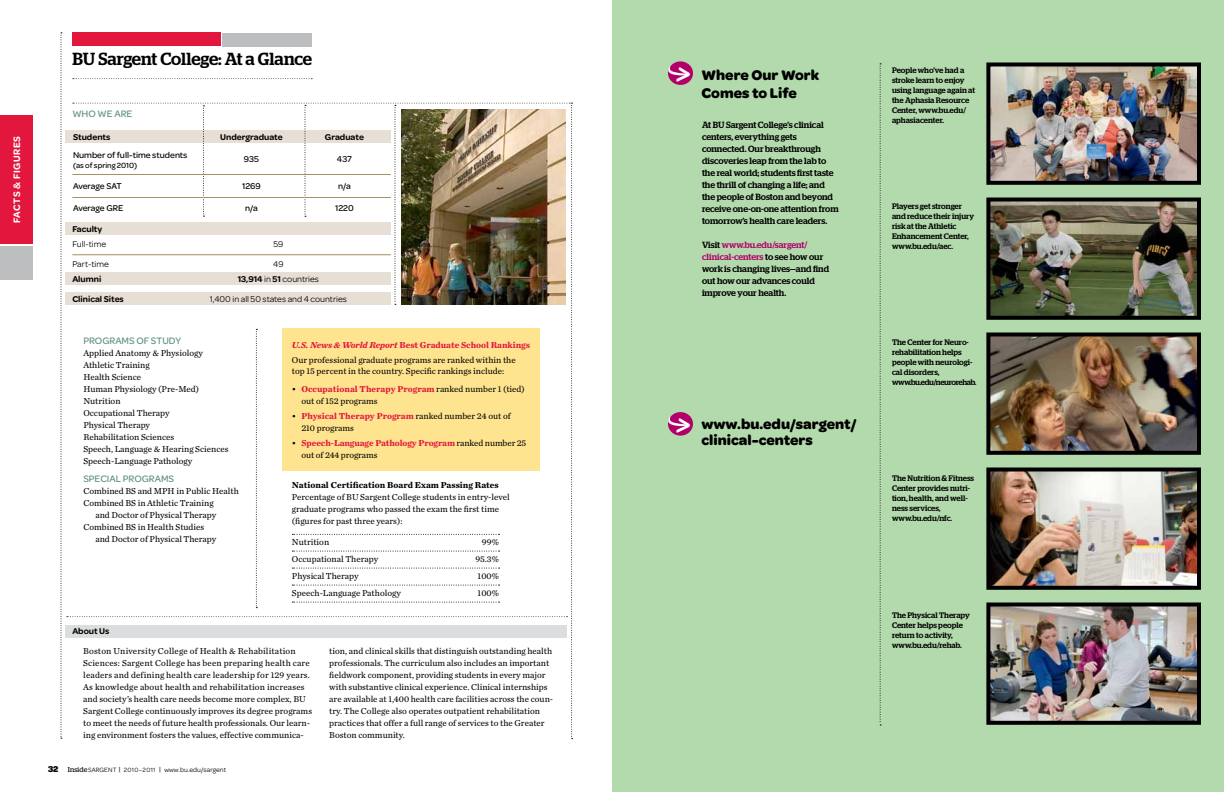
<style>
.page{position:relative;width:1224px;height:792px;background:#fff}
.page>*{position:absolute;margin:0;border:0;box-sizing:border-box;transform-origin:0 0}
.t1{font:italic 500 32.3px "Omnes";color:#fff}
.t2{font:500 17.5px "Stag";letter-spacing:-.005em;color:#000}
.t3{font:700 15px/16px "Omnes";color:#000}
.t4{font:500 10px "Omnes";color:#649581}
.t5{font:600 10px "Omnes";letter-spacing:.05em;color:#fff}
.t6{font:9px/12px "Chronicle Text G2";color:#000}
.t7{font:500 9px/12px "Stag";letter-spacing:-.005em;color:#000}
.t8{font:9px "Omnes";color:#000}
.t9{font:500 9px "Omnes";color:#000}
.t10{font:600 9px "Omnes";color:#000}
.t11{font:700 9px "Chronicle Text G2";color:#000}
.t12{font:500 8px/10px "Stag";color:#000}
.t13{font:500 8px "Omnes";color:#000}
.t14{font:7px "Omnes";letter-spacing:.01em;color:#000}
.s1{font-weight:600}
.s2{font-weight:700;font-style:italic;color:#e3173e}
.s3{font-weight:700;color:#e3173e}
.s4{font-weight:700;font-size:9px}
.s5{font-family:"Stag"}
.s6{font-size:6.6px}
.s7{font-size:6.5px}
.s8{color:#b10069}
</style>
<div class="page">
<div style="left:0;top:246px;width:32px;height:34px;background:#bcbec0"></div>
<div style="left:0;top:115px;width:32px;height:129px;background:#e3173e"></div>
<svg style="left:61px;top:32px;width:512px;height:707px"></svg>
<div style="left:612px;top:0;width:612px;height:792px;background:#b3daac"></div>
<svg style="left:880px;top:64px;width:1px;height:662px"></svg>
<img style="left:991px;top:337px;width:205px;height:113px">
<div style="left:986px;top:332px;width:215px;height:123px;border:4px solid #000"></div>
<img style="left:991px;top:473px;width:205px;height:112px">
<div style="left:986px;top:468px;width:215px;height:122px;border:4px solid #000"></div>
<img style="left:991px;top:607px;width:205px;height:113px">
<div style="left:986px;top:602px;width:215px;height:123px;border:4px solid #000"></div>
<img style="left:991px;top:203px;width:205px;height:112px">
<div style="left:986px;top:198px;width:215px;height:122px;border:4px solid #000"></div>
<img style="left:991px;top:67px;width:205px;height:113px">
<div style="left:986px;top:62px;width:215px;height:123px;border:4px solid #000"></div>
<div style="left:668px;top:412px;width:25px;height:24px;background:#b10069;border-radius:50%"></div>
<svg style="left:668px;top:416px;width:21px;height:11px"></svg>
<div style="left:668px;top:61px;width:25px;height:24px;background:#b10069;border-radius:50%"></div>
<svg style="left:668px;top:65px;width:22px;height:11px"></svg>
<p class="t5" style="left:11px;top:223px;width:89px;rotate:-90deg">Facts &amp; Figures</p>
<h2 class="t2" style="left:73px;top:49px;width:241px">BU Sargent College: At a Glance</h2>
<p class="t4" style="left:72px;top:108px;width:62px">Who we are</p>
<p class="t10" style="left:73px;top:131px;width:39px">Students</p>
<p class="t10" style="left:220px;top:131px;width:64px">Undergraduate</p>
<p class="t10" style="left:325px;top:131px;width:41px">Graduate</p>
<p class="t9" style="left:73px;top:150px;width:116px">Number of full-time students</p>
<p class="t13" style="left:73px;top:160px;width:66px">(as of spring 2010)</p>
<p class="t9" style="left:244px;top:154px;width:17px">935</p>
<p class="t9" style="left:337px;top:154px;width:16px">437</p>
<p class="t9" style="left:73px;top:181px;width:50px">Average SAT</p>
<p class="t9" style="left:242px;top:181px;width:20px">1269</p>
<p class="t9" style="left:338px;top:181px;width:14px">n/a</p>
<p class="t9" style="left:73px;top:203px;width:40px">Average GRE</p>
<p class="t9" style="left:245px;top:203px;width:14px">n/a</p>
<p class="t9" style="left:335px;top:203px;width:20px">1220</p>
<p class="t10" style="left:72px;top:223px;width:31px">Faculty</p>
<p class="t8" style="left:72px;top:239px;width:35px">Full-time</p>
<p class="t8" style="left:273px;top:239px;width:11px">59</p>
<p class="t8" style="left:72px;top:259px;width:38px">Part-time</p>
<p class="t8" style="left:273px;top:259px;width:12px">49</p>
<p class="t10" style="left:72px;top:273px;width:30px">Alumni</p>
<p class="t8" style="left:238px;top:274px;width:83px"><span class="s1">13,914</span> in <span class="s1">51</span> countries</p>
<p class="t10" style="left:72px;top:293px;width:53px">Clinical Sites</p>
<p class="t8" style="left:210px;top:294px;width:139px">1,400 in all 50 states and 4 countries</p>
<p class="t4" style="left:83px;top:335px;width:99px">Programs of Study</p>
<p class="t6" style="left:83px;top:347px;width:147px">Applied Anatomy &amp; Physiology<br>Athletic Training<br>Health Science<br>Human Physiology (Pre-Med)<br>Nutrition<br>Occupational Therapy<br>Physical Therapy<br>Rehabilitation Sciences<br>Speech, Language &amp; Hearing Sciences<br>Speech-Language Pathology</p>
<p class="t4" style="left:83px;top:473px;width:92px">Special Programs</p>
<p class="t6" style="left:83px;top:485px;width:157px">Combined BS and MPH in Public Health</p>
<p class="t6" style="left:83px;top:497px;width:132px">Combined BS in Athletic Training</p>
<p class="t6" style="left:95px;top:509px;width:122px">and Doctor of Physical Therapy</p>
<p class="t6" style="left:83px;top:521px;width:122px">Combined BS in Health Studies</p>
<p class="t6" style="left:95px;top:533px;width:122px">and Doctor of Physical Therapy</p>
<p class="t10" style="left:72px;top:626px;width:39px">About Us</p>
<p class="t6" style="left:292px;top:337px;width:240px;line-height:15px"><span class="s2">U.S. News &amp; World Report</span> <span class="s3">Best Graduate School Rankings<br></span>Our professional graduate programs are ranked within the</p>
<p class="t6" style="left:292px;top:364px;width:214px">top 15 percent in the country. Specific rankings include:</p>
<p class="t6" style="left:301px;top:382px;width:225px;text-indent:-9px">• <span class="s3">Occupational Therapy Program</span> ranked number 1 (tied) out of 152 programs</p>
<p class="t6" style="left:301px;top:409px;width:211px;text-indent:-9px">• <span class="s3">Physical Therapy Program</span> ranked number 24 out of<br>210 programs</p>
<p class="t6" style="left:302px;top:436px;width:226px;text-indent:-10px">• <span class="s3">Speech-Language Pathology Program</span> ranked number 25 out of 244 programs</p>
<p class="t11" style="left:292px;top:479px;width:208px">National Certification Board Exam Passing Rates</p>
<p class="t6" style="left:292px;top:490px;width:219px">Percentage of BU Sargent College students in entry-level graduate programs who passed the exam the first time (figures for past three years):</p>
<p class="t6" style="left:292px;top:535px;width:39px">Nutrition</p>
<p class="t6" style="left:482px;top:535px;width:19px">99%</p>
<p class="t6" style="left:292px;top:552px;width:88px">Occupational Therapy</p>
<p class="t6" style="left:475px;top:552px;width:25px">95.3%</p>
<p class="t6" style="left:292px;top:569px;width:68px">Physical Therapy</p>
<p class="t6" style="left:478px;top:569px;width:23px">100%</p>
<p class="t6" style="left:292px;top:586px;width:110px">Speech-Language Pathology</p>
<p class="t6" style="left:478px;top:586px;width:23px">100%</p>
<p class="t6" style="left:83px;top:645px;width:230px">Boston University College of Health &amp; Rehabilitation Sciences: Sargent College has been preparing health care leaders and defining health care leadership for 129 years.<br>As knowledge about health and rehabilitation increases and society’s health care needs become more complex, BU Sargent College continuously improves its degree programs to meet the needs of future health professionals. Our learn&shy;ing environment fosters the values, effective communica-</p>
<p class="t6" style="left:329px;top:645px;width:225px">tion, and clinical skills that distinguish outstanding health professionals. The curriculum also includes an important fieldwork component, providing students in every major with substantive clinical experience. Clinical internships are available at 1,400 health care facilities across the coun&shy;try. The College also operates outpatient rehabilitation practices that offer a full range of services to the Greater Boston community.</p>
<p class="t14" style="left:48px;top:766px;width:180px"><span class="s4">32</span> <span class="s5">Inside</span><span class="s6">Sargent</span> <span class="s5">|</span> <span class="s7">2010–2011</span> <span class="s5">|</span> www.bu.edu/sargent</p>
<h1 class="t1" style="left:676px;top:54px;width:17px">&gt;</h1>
<h3 class="t3" style="left:702px;top:66px;width:119px;line-height:18px">Where Our Work<br>Comes to Life</h3>
<p class="t7" style="left:702px;top:119px;width:138px">At BU Sargent College’s clinical centers, everything gets connected. Our breakthrough discoveries leap from the lab to the real world; students first taste the thrill of changing a life; and the people of Boston and beyond receive one-on-one attention from tomorrow’s health care leaders.</p>
<p class="t7" style="left:702px;top:239px;width:129px">Visit <span class="s8">www.bu.edu/sargent/ clinical-centers</span> to see how our work is changing lives—and find out how our advances could improve your health.</p>
<h1 class="t1" style="left:676px;top:405px;width:17px">&gt;</h1>
<h3 class="t3" style="left:702px;top:416px;width:156px">www.bu.edu/sargent/ clinical-centers</h3>
<p class="t12" style="left:892px;top:66px;width:85px">People who’ve had a stroke learn to enjoy using language again at the Aphasia Resource<br>Center, www.bu.edu/ aphasiacenter.</p>
<p class="t12" style="left:892px;top:202px;width:84px">Players get stronger and reduce their injury risk at the Athletic<br>Enhancement Center, www.bu.edu/aec.</p>
<p class="t12" style="left:892px;top:338px;width:86px">The Center for Neuro&shy;rehabilitation helps people with neurologi&shy;cal disorders, www.bu.edu/neurorehab.</p>
<p class="t12" style="left:892px;top:474px;width:84px">The Nutrition &amp; Fitness<br>Center provides nutri&shy;tion, health, and well&shy;ness services, www.bu.edu/nfc.</p>
<p class="t12" style="left:892px;top:611px;width:79px">The Physical Therapy<br>Center helps people return to activity, www.bu.edu/rehab.</p>
</div>
